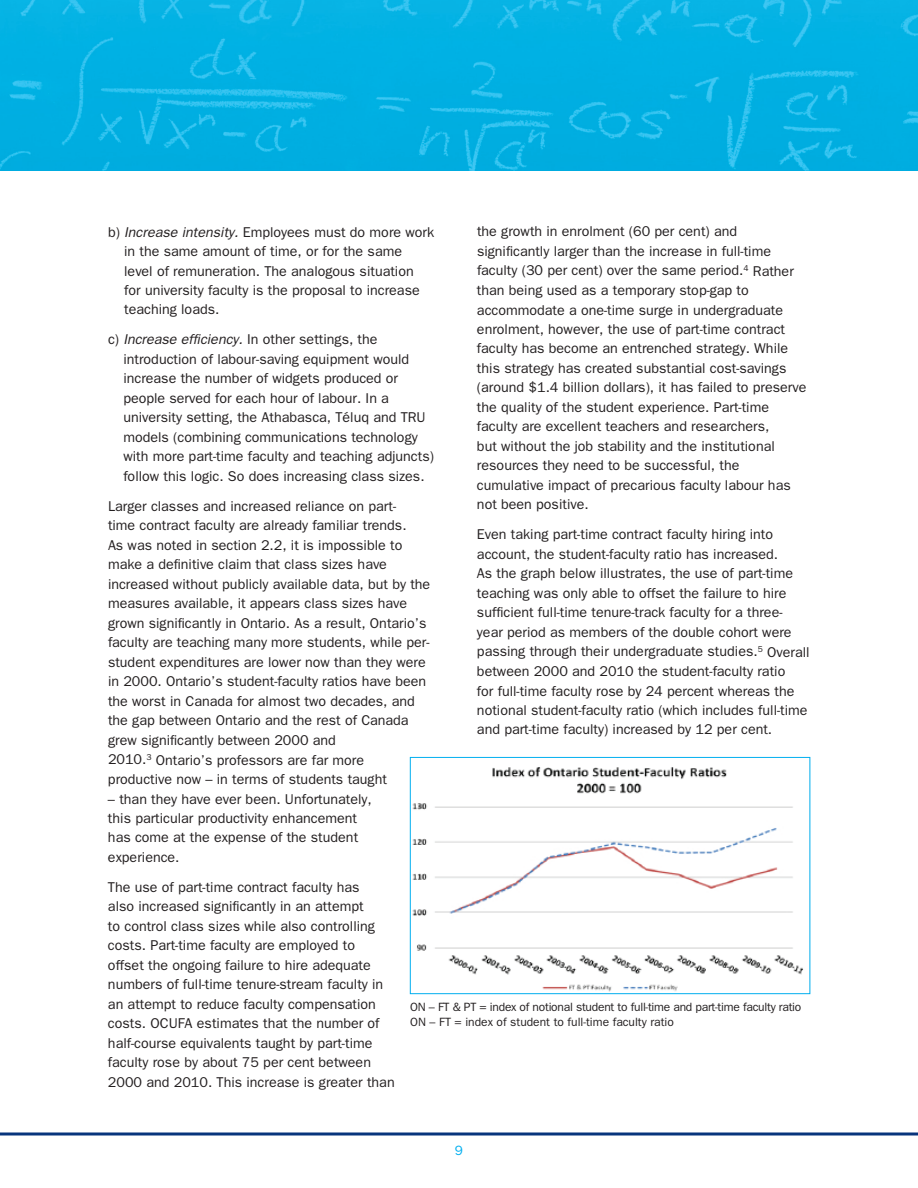
<style>
.page{position:relative;width:918px;height:1188px;background:#fff}
.page>*{position:absolute;margin:0;border:0;box-sizing:border-box;transform-origin:0 0}
.t1{font:14.25px/19.5px "Franklin Gothic";color:#231f20}
.t2{font:13.5px "Franklin Gothic";color:#00aeef}
.t3{font:12px/15px "Franklin Gothic";letter-spacing:-.02em;color:#231f20}
.s1{font-style:italic}
</style>
<div class="page">
<svg style="left:0;top:1132px;width:918px;height:4px"></svg>
<img style="left:0;top:0;width:918px;height:171px">
<img style="left:412px;top:767px;width:392px;height:225px">
<div style="left:410px;top:757px;width:400px;height:237px;border:1px solid #00aeef"></div>
<p class="t1" style="left:477px;top:222px;width:331px">the growth in enrolment (60 per cent) and significantly larger than the increase in full-time faculty (30 per cent) over the same period.<sup>4</sup> Rather than being used as a temporary stop-gap to accommodate a one-time surge in undergraduate enrolment, however, the use of part-time contract faculty has become an entrenched strategy. While this strategy has created substantial cost-savings (around $1.4 billion dollars), it has failed to preserve the quality of the student experience. Part-time faculty are excellent teachers and researchers,<br>but without the job stability and the institutional resources they need to be successful, the cumulative impact of precarious faculty labour has not been positive.</p>
<p class="t1" style="left:477px;top:525px;width:334px">Even taking part-time contract faculty hiring into account, the student-faculty ratio has increased.<br>As the graph below illustrates, the use of part-time teaching was only able to offset the failure to hire sufficient full-time tenure-track faculty for a three&shy;year period as members of the double cohort were passing through their undergraduate studies.<sup>5</sup> Overall between 2000 and 2010 the student-faculty ratio<br>for full-time faculty rose by 24 percent whereas the notional student-faculty ratio (which includes full-time and part-time faculty) increased by 12 per cent.</p>
<p class="t1" style="left:124px;top:222px;width:312px;text-indent:-16px">b) <span class="s1">Increase intensity.</span> Employees must do more work in the same amount of time, or for the same<br>level of remuneration. The analogous situation<br>for university faculty is the proposal to increase teaching loads.</p>
<p class="t1" style="left:123px;top:330px;width:312px;text-indent:-15px">c) <span class="s1">Increase efficiency.</span> In other settings, the introduction of labour-saving equipment would increase the number of widgets produced or people served for each hour of labour. In a university setting, the Athabasca, Téluq and TRU models (combining communications technology with more part-time faculty and teaching adjuncts) follow this logic. So does increasing class sizes.</p>
<p class="t1" style="left:108px;top:496px;width:324px">Larger classes and increased reliance on part-<br>time contract faculty are already familiar trends.<br>As was noted in section 2.2, it is impossible to make a definitive claim that class sizes have increased without publicly available data, but by the measures available, it appears class sizes have grown significantly in Ontario. As a result, Ontario’s faculty are teaching many more students, while per&shy;student expenditures are lower now than they were in 2000. Ontario’s student-faculty ratios have been the worst in Canada for almost two decades, and the gap between Ontario and the rest of Canada grew significantly between 2000 and<br>2010.<sup>3</sup> Ontario’s professors are far more productive now – in terms of students taught</p>
<p class="t1" style="left:108px;top:789px;width:265px">– than they have ever been. Unfortunately, this particular productivity enhancement has come at the expense of the student experience.</p>
<p class="t1" style="left:108px;top:877px;width:288px">The use of part-time contract faculty has<br>also increased significantly in an attempt<br>to control class sizes while also controlling costs. Part-time faculty are employed to<br>offset the ongoing failure to hire adequate numbers of full-time tenure-stream faculty in an attempt to reduce faculty compensation costs. OCUFA estimates that the number of half-course equivalents taught by part-time faculty rose by about 75 per cent between 2000 and 2010. This increase is greater than</p>
<p class="t3" style="left:410px;top:999px;width:393px">ON – FT &amp; PT = index of notional student to full-time and part-time faculty ratio<br>ON – FT = index of student to full-time faculty ratio</p>
<p class="t2" style="left:455px;top:1143px;width:10px">9</p>
</div>
